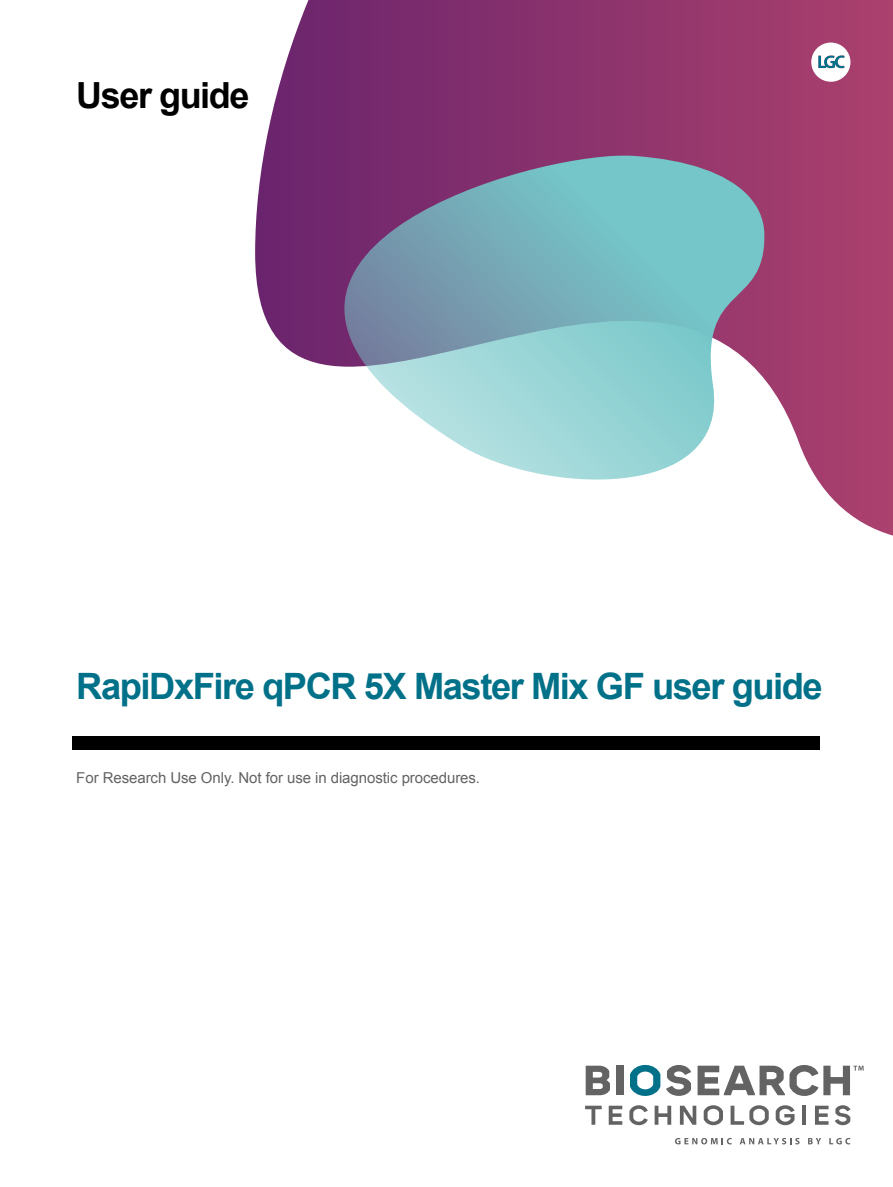
<style>
.page{position:relative;width:893px;height:1187px;background:#fff}
.page>*{position:absolute;margin:0;border:0;box-sizing:border-box;transform-origin:0 0}
.t1{font:700 36.3px "Arial";letter-spacing:-.04em;color:#007188}
.t2{font:700 36px "Arial";letter-spacing:-.04em;color:#000}
.t3{font:15px "Arial";letter-spacing:-.005em;color:#646363}
</style>
<div class="page">
<svg style="left:255px;top:0;width:638px;height:535px"></svg>
<svg style="left:811px;top:43px;width:39px;height:39px"></svg>
<svg style="left:298px;top:150px;width:468px;height:354px"></svg>
<svg style="left:675px;top:1138px;width:57px;height:6px"></svg>
<svg style="left:740px;top:1138px;width:60px;height:6px"></svg>
<svg style="left:808px;top:1138px;width:13px;height:6px"></svg>
<svg style="left:829px;top:1138px;width:21px;height:6px"></svg>
<svg style="left:585px;top:1105px;width:17px;height:19px"></svg>
<svg style="left:609px;top:1105px;width:13px;height:19px"></svg>
<svg style="left:629px;top:1105px;width:19px;height:20px"></svg>
<svg style="left:655px;top:1105px;width:16px;height:19px"></svg>
<svg style="left:680px;top:1105px;width:16px;height:19px"></svg>
<svg style="left:704px;top:1105px;width:19px;height:20px"></svg>
<svg style="left:731px;top:1105px;width:38px;height:20px"></svg>
<svg style="left:776px;top:1105px;width:19px;height:20px"></svg>
<hr style="left:802px;top:1105px;width:4px;height:19px;background:#646363">
<svg style="left:815px;top:1105px;width:13px;height:19px"></svg>
<svg style="left:835px;top:1105px;width:15px;height:20px"></svg>
<svg style="left:586px;top:1065px;width:24px;height:30px"></svg>
<div style="left:616px;top:1065px;width:7px;height:30px;background:#646363"></div>
<svg style="left:630px;top:1065px;width:30px;height:30px"></svg>
<svg style="left:666px;top:1065px;width:25px;height:30px"></svg>
<svg style="left:698px;top:1065px;width:166px;height:30px"></svg>
<div style="left:72px;top:736px;width:748px;height:13px;background:#000"></div>
<h2 class="t2" style="left:76px;top:72px;width:175px">User guide</h2>
<h1 class="t1" style="left:76px;top:662px;width:748px">RapiDxFire qPCR 5X Master Mix GF user guide</h1>
<p class="t3" style="left:76px;top:767px;width:405px">For Research Use Only. Not for use in diagnostic procedures.</p>
</div>
